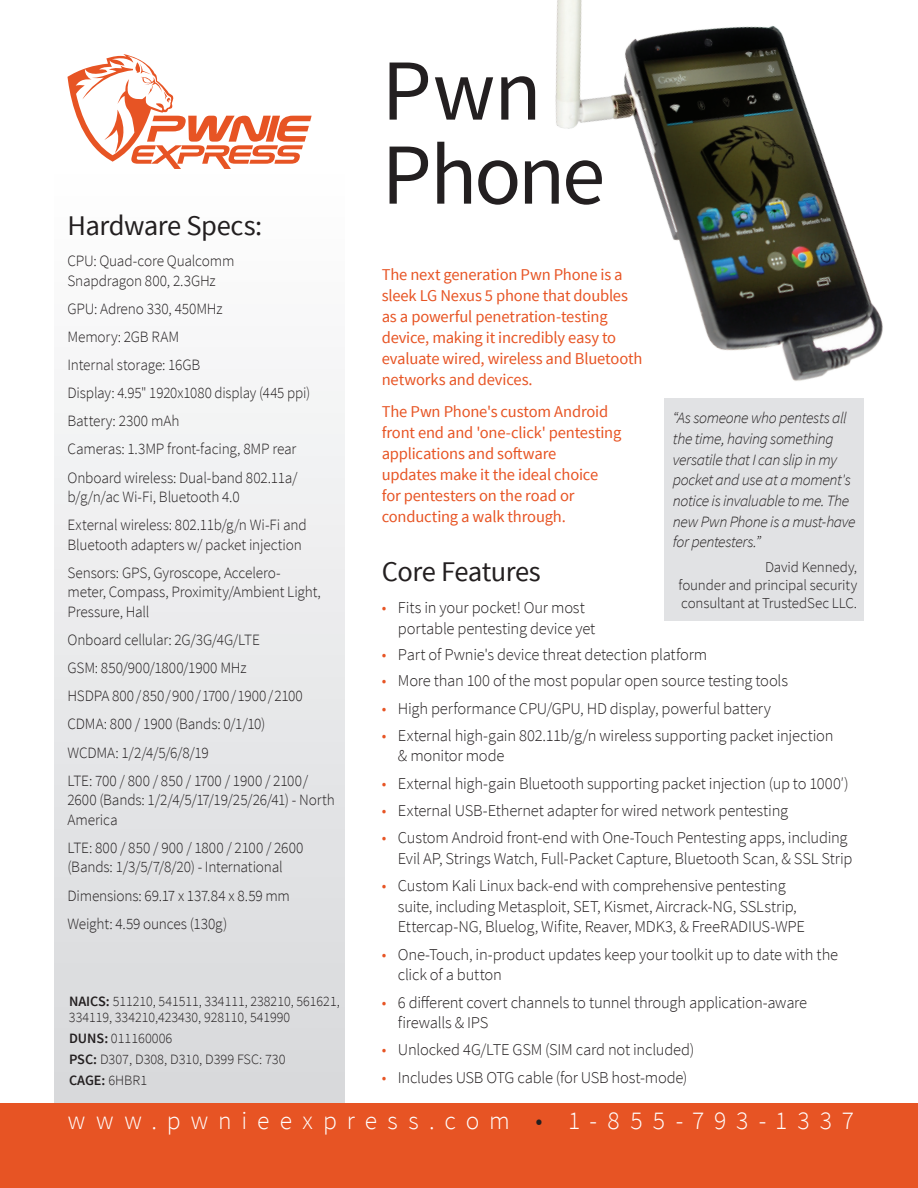
<style>
.page{position:relative;width:918px;height:1188px;background:#fff}
.page>*{position:absolute;margin:0;border:0;box-sizing:border-box;transform-origin:0 0}
.t1{font:87px/84px "Source Sans Pro";letter-spacing:-.03em;color:#231f20}
.t2{font:28.5px "Source Sans Pro";letter-spacing:-.02em;color:#231f20}
.t3{font:300 25.5px "Source Sans Pro";letter-spacing:.395em;color:#fff}
.t4{font:300 16.5px/20.5px "Source Sans Pro";letter-spacing:-.015em;color:#231f20}
.t5{font:16.5px/21px "Source Sans Pro";letter-spacing:-.01em;color:#e75424}
.t6{font:300 15.75px/28.2px "Source Sans Pro";letter-spacing:-.01em;color:#231f20}
.t7{font:italic 300 15.75px/20.7px "Source Sans Pro";letter-spacing:-.025em;color:#231f20}
.t8{font:300 15px/18px "Source Sans Pro";letter-spacing:-.01em;color:#231f20;text-align:justify}
.t9{font:300 14.25px/21px "Source Sans Pro";color:#231f20}
.s1{font-weight:600}
.s2{color:#e75424}
.s3{color:#231f20}
</style>
<div class="page">
<div style="left:54px;top:0;width:291px;height:1106px;background:linear-gradient(to bottom,#fff,#d7d9db)"></div>
<div style="left:0;top:1103px;width:918px;height:85px;background:#e75424"></div>
<img style="left:555px;top:0;width:328px;height:381px">
<div style="left:664px;top:399px;width:200px;height:222px;background:#e1e2e4"></div>
<svg style="left:67px;top:54px;width:245px;height:115px"></svg>
<h2 class="t2" style="left:68px;top:208px;width:196px">Hardware Specs:</h2>
<p class="t6" style="left:68px;top:251px;width:168px;line-height:19.5px">CPU: Quad-core Qualcomm<br>Snapdragon 800, 2.3GHz</p>
<p class="t6" style="left:68px;top:294px;width:244px">GPU: Adreno 330, 450MHz<br>Memory: 2GB RAM<br>Internal storage: 16GB<br>Display: 4.95" 1920x1080 display (445 ppi)<br>Battery: 2300 mAh<br>Cameras: 1.3MP front-facing, 8MP rear<br>Onboard wireless: Dual-band 802.11a/</p>
<p class="t6" style="left:68px;top:483px;width:241px">b/g/n/ac Wi-Fi, Bluetooth 4.0<br>External wireless: 802.11b/g/n Wi-Fi and</p>
<p class="t6" style="left:68px;top:530px;width:236px">Bluetooth adapters w/ packet injection<br>Sensors: GPS, Gyroscope, Accelero-</p>
<p class="t6" style="left:68px;top:582px;width:255px;line-height:19.5px">meter, Compass, Proximity/Ambient Light,<br>Pressure, Hall</p>
<p class="t6" style="left:68px;top:626px;width:242px">Onboard cellular: 2G/3G/4G/LTE<br>GSM: 850/900/1800/1900 MHz<br>HSDPA 800 / 850 / 900 / 1700 / 1900 / 2100<br>CDMA: 800 / 1900 (Bands: 0/1/10)<br>WCDMA: 1/2/4/5/6/8/19<br>LTE: 700 / 800 / 850 / 1700 / 1900 / 2100/</p>
<p class="t6" style="left:68px;top:790px;width:269px;line-height:19.5px">2600 (Bands: 1/2/4/5/17/19/25/26/41) - North<br>America</p>
<p class="t6" style="left:68px;top:838px;width:238px;line-height:19.5px">LTE: 800 / 850 / 900 / 1800 / 2100 / 2600 (Bands: 1/3/5/7/8/20) - International</p>
<p class="t6" style="left:68px;top:881px;width:224px">Dimensions: 69.17 x 137.84 x 8.59 mm<br>Weight: 4.59 ounces (130g)</p>
<p class="t9" style="left:69px;top:994px;width:272px;line-height:15.6px"><span class="s1">NAICS:</span> 511210, 541511, 334111, 238210, 561621,<br>334119, 334210,423430, 928110, 541990</p>
<p class="t9" style="left:69px;top:1028px;width:218px"><span class="s1">DUNS:</span> 011160006<br><span class="s1">PSC:</span> D307, D308, D310, D399 FSC: 730<br><span class="s1">CAGE:</span> 6HBR1</p>
<h1 class="t1" style="left:382px;top:50px;width:225px">Pwn<br>Phone</h1>
<p class="t5" style="left:382px;top:264px;width:262px">The next generation Pwn Phone is a sleek LG Nexus 5 phone that doubles as a powerful penetration-testing device, making it incredibly easy to evaluate wired, wireless and Bluetooth networks and devices.</p>
<p class="t5" style="left:382px;top:401px;width:241px">The Pwn Phone's custom Android front end and 'one-click' pentesting applications and software<br>updates make it the ideal choice for pentesters on the road or conducting a walk through.</p>
<h2 class="t2" style="left:382px;top:554px;width:161px">Core Features</h2>
<p class="t4" style="left:398px;top:598px;width:199px;text-indent:-16px"><span class="s2">•</span> Fits in your pocket! Our most portable pentesting device yet</p>
<p class="t4" style="left:382px;top:644px;width:327px"><span class="s2">•</span> Part of Pwnie's device threat detection platform</p>
<p class="t4" style="left:382px;top:671px;width:408px"><span class="s2">•</span> More than 100 of the most popular open source testing tools</p>
<p class="t4" style="left:382px;top:698px;width:391px"><span class="s2">•</span> High performance CPU/GPU, HD display, powerful battery</p>
<p class="t4" style="left:398px;top:725px;width:437px;text-indent:-16px"><span class="s2">•</span> External high-gain 802.11b/g/n wireless supporting packet injection &amp; monitor mode</p>
<p class="t4" style="left:382px;top:773px;width:469px"><span class="s2">•</span> External high-gain Bluetooth supporting packet injection (up to 1000′)</p>
<p class="t4" style="left:382px;top:800px;width:408px"><span class="s2">•</span> External USB-Ethernet adapter for wired network pentesting</p>
<p class="t4" style="left:382px;top:828px;width:472px;text-align:right"><span class="s2">•</span> Custom Android front-end with One-Touch Pentesting apps, including<br>Evil AP, Strings Watch, Full-Packet Capture, Bluetooth Scan, &amp; SSL Strip</p>
<p class="t4" style="left:398px;top:876px;width:409px;text-indent:-16px"><span class="s2">•</span> Custom Kali Linux back-end with comprehensive pentesting suite, including Metasploit, SET, Kismet, Aircrack-NG, SSLstrip,<br>Ettercap-NG, Bluelog, Wifite, Reaver, MDK3, &amp; FreeRADIUS-WPE</p>
<p class="t4" style="left:398px;top:944px;width:442px;text-indent:-16px"><span class="s2">•</span> One-Touch, in-product updates keep your toolkit up to date with the click of a button</p>
<p class="t4" style="left:398px;top:992px;width:411px;text-indent:-16px"><span class="s2">•</span> 6 different covert channels to tunnel through application-aware firewalls &amp; IPS</p>
<p class="t4" style="left:382px;top:1040px;width:314px"><span class="s2">•</span> Unlocked 4G/LTE GSM (SIM card not included)</p>
<p class="t4" style="left:382px;top:1067px;width:307px"><span class="s2">•</span> Includes USB OTG cable (for USB host-mode)</p>
<p class="t7" style="left:673px;top:408px;width:184px">“As someone who pentests all the time, having something versatile that I can slip in my pocket and use at a moment's notice is invaluable to me. The new Pwn Phone is a must-have for pentesters.”</p>
<p class="t8" style="left:679px;top:558px;width:180px;text-indent:86px">David Kennedy, founder and principal security consultant at TrustedSec LLC.</p>
<h3 class="t3" style="left:68px;top:1105px;width:787px">www.pwnieexpress.com <span class="s3">•</span> 1-855-793-1337</h3>
</div>
